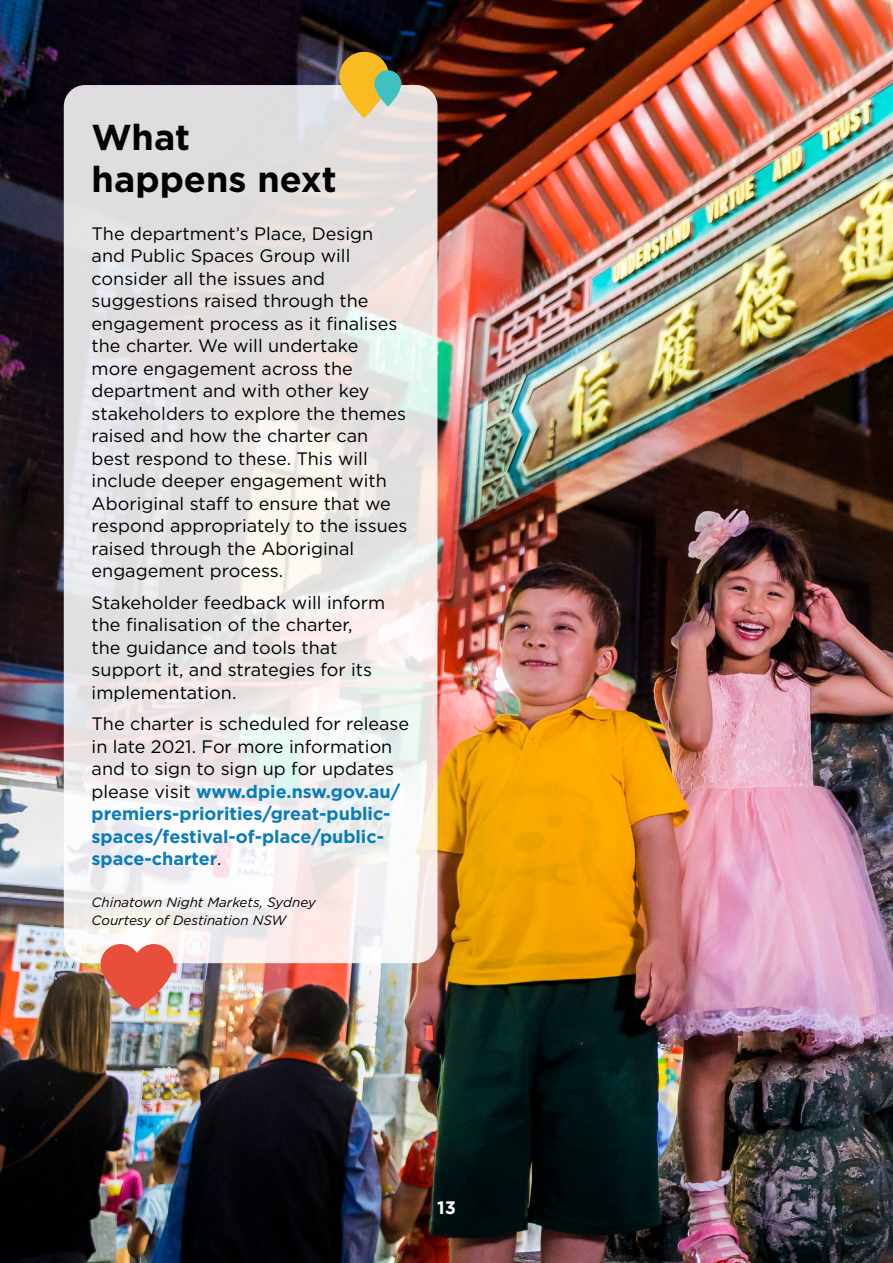
<style>
.page{position:relative;width:893px;height:1263px;background:#fff}
.page>*{position:absolute;margin:0;border:0;box-sizing:border-box;transform-origin:0 0}
.t1{font:700 36px/42px "Gotham";color:#000}
.Body_Big{font:18px/22.5px "Gotham";color:#000}
.t2{font:700 18px "Gotham";color:#fff}
.t3{font:italic 13.5px "Gotham";color:#000}
.s1{font-weight:700;color:#0a7cb9}
</style>
<div class="page">
<img style="left:0;top:0;width:893px;height:1263px">
<svg style="left:64px;top:85px;width:373px;height:878px;fill:#e7e3e3"></svg>
<svg style="left:339px;top:52px;width:50px;height:66px;background:#f3c040"></svg>
<svg style="left:374px;top:70px;width:27px;height:37px"></svg>
<img style="left:101px;top:944px;width:73px;height:66px">
<h1 class="t1" style="left:92px;top:116px;width:247px">What happens next</h1>
<p class="Body_Big" style="left:92px;top:222px;width:317px">The department’s Place, Design and Public Spaces Group will consider all the issues and suggestions raised through the engagement process as it finalises the charter. We will undertake more engagement across the department and with other key stakeholders to explore the themes raised and how the charter can best respond to these. This will include deeper engagement with<br>Aboriginal staff to ensure that we respond appropriately to the issues raised through the Aboriginal engagement process.</p>
<p class="Body_Big" style="left:92px;top:591px;width:295px">Stakeholder feedback will inform the finalisation of the charter, the guidance and tools that support it, and strategies for its implementation.</p>
<p class="Body_Big" style="left:92px;top:712px;width:319px">The charter is scheduled for release in late 2021. For more information and to sign to sign up for updates please visit <span class="s1">www.dpie.nsw.gov.au/ premiers-priorities/great-public&shy;spaces/festival-of-place/public&shy;space-charter</span>.</p>
<p class="t3" style="left:92px;top:894px;width:226px">Chinatown Night Markets, Sydney</p>
<p class="t3" style="left:92px;top:912px;width:196px">Courtesy of Destination NSW</p>
<p class="t2" style="left:437px;top:1195px;width:20px">13</p>
</div>
